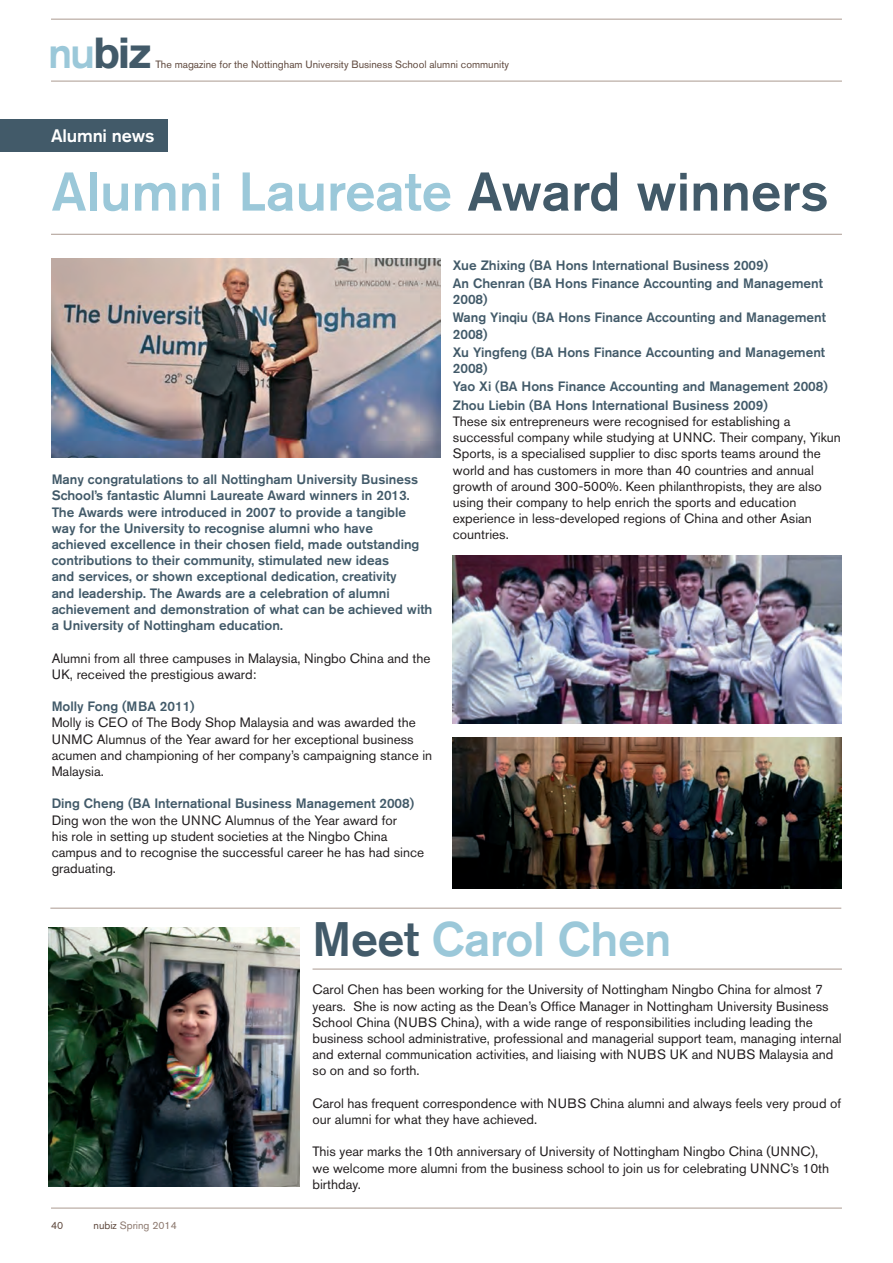
<style>
.page{position:relative;width:893px;height:1263px;background:#fff}
.page>*{position:absolute;margin:0;border:0;box-sizing:border-box;transform-origin:0 0}
.t1{font:500 54px "Akzidenz Grotesk BE";color:#9bc8d9}
.t2{font:500 48px "Akzidenz Grotesk BE";letter-spacing:-.01em;color:#9bc8d9}
.t3{font:700 43.05px "Akzidenz Grotesk BE";color:#425a69}
.t4{font:500 18px "Akzidenz Grotesk BE";letter-spacing:-.01em;color:#fff}
.t5{font:13.5px/16.2px "Akzidenz Grotesk BE";color:#231f20}
.t6{font:500 13.5px/16.2px "Akzidenz Grotesk BE";color:#425a69}
.t7{font:10.5px "Akzidenz Grotesk BE";color:#5f493e}
.t8{font:10.5px "Akzidenz Grotesk BE";color:#8c786e}
.s1{font-weight:500;color:#9bc8d9}
.s2{color:#425a69}
.s3{color:#5f493e}
</style>
<div class="page">
<hr style="left:51px;top:1208px;width:791px;height:1px;background:#ab9a90">
<hr style="left:51px;top:81px;width:791px;height:1px;background:#ab9a90">
<hr style="left:51px;top:19px;width:791px;height:1px;background:#ab9a90">
<hr style="left:50px;top:908px;width:791px;height:1px;background:#ab9a90">
<div style="left:0;top:119px;width:167px;height:33px;background:#425a69"></div>
<img style="left:453px;top:738px;width:389px;height:151px">
<img style="left:453px;top:555px;width:389px;height:168px">
<img style="left:51px;top:258px;width:389px;height:199px">
<img style="left:48px;top:928px;width:251px;height:258px">
<hr style="left:51px;top:234px;width:791px;height:1px;background:#ab9a90">
<hr style="left:313px;top:969px;width:529px;height:1px;background:#ab9a90">
<p class="t3" style="left:48px;top:28px;width:105px"><span class="s1">nu</span>biz</p>
<p class="t7" style="left:155px;top:58px;width:355px">The magazine for the Nottingham University Business School alumni community</p>
<p class="t4" style="left:51px;top:124px;width:105px">Alumni news</p>
<p class="t1" style="left:52px;top:159px;width:778px">Alumni Laureate <span class="s2">Award winners</span></p>
<p class="t6" style="left:52px;top:471px;width:382px">Many congratulations to all Nottingham University Business School’s fantastic Alumni Laureate Award winners in 2013.<br>The Awards were introduced in 2007 to provide a tangible way for the University to recognise alumni who have<br>achieved excellence in their chosen field, made outstanding contributions to their community, stimulated new ideas<br>and services, or shown exceptional dedication, creativity<br>and leadership. The Awards are a celebration of alumni achievement and demonstration of what can be achieved with a University of Nottingham education.</p>
<p class="t5" style="left:52px;top:650px;width:380px">Alumni from all three campuses in Malaysia, Ningbo China and the<br>UK, received the prestigious award:</p>
<p class="t6" style="left:52px;top:698px;width:145px">Molly Fong (MBA 2011)</p>
<p class="t5" style="left:52px;top:714px;width:382px">Molly is CEO of The Body Shop Malaysia and was awarded the UNMC Alumnus of the Year award for her exceptional business acumen and championing of her company’s campaigning stance in Malaysia.</p>
<p class="t6" style="left:52px;top:795px;width:364px">Ding Cheng (BA International Business Management 2008)</p>
<p class="t5" style="left:52px;top:812px;width:374px">Ding won the won the UNNC Alumnus of the Year award for<br>his role in setting up student societies at the Ningbo China campus and to recognise the successful career he has had since graduating.</p>
<p class="t6" style="left:453px;top:256px;width:317px">Xue Zhixing (BA Hons International Business 2009)</p>
<p class="t6" style="left:453px;top:275px;width:371px">An Chenran (BA Hons Finance Accounting and Management<br>2008)</p>
<p class="t6" style="left:453px;top:309px;width:375px">Wang Yinqiu (BA Hons Finance Accounting and Management<br>2008)</p>
<p class="t6" style="left:453px;top:344px;width:374px">Xu Yingfeng (BA Hons Finance Accounting and Management<br>2008)</p>
<p class="t6" style="left:453px;top:378px;width:376px">Yao Xi (BA Hons Finance Accounting and Management 2008)</p>
<p class="t6" style="left:453px;top:397px;width:317px">Zhou Liebin (BA Hons International Business 2009)</p>
<p class="t5" style="left:453px;top:413px;width:390px">These six entrepreneurs were recognised for establishing a successful company while studying at UNNC. Their company, Yikun Sports, is a specialised supplier to disc sports teams around the world and has customers in more than 40 countries and annual growth of around 300-500%. Keen philanthropists, they are also using their company to help enrich the sports and education experience in less-developed regions of China and other Asian countries.</p>
<p class="t2" style="left:313px;top:910px;width:360px"><span class="s2">Meet</span> Carol Chen</p>
<p class="t7" style="left:51px;top:1219px;width:14px">40</p>
<p class="t8" style="left:94px;top:1219px;width:85px"><span class="s3">nubiz</span> Spring 2014</p>
<p class="t5" style="left:313px;top:981px;width:531px">Carol Chen has been working for the University of Nottingham Ningbo China for almost 7 years. She is now acting as the Dean’s Office Manager in Nottingham University Business School China (NUBS China), with a wide range of responsibilities including leading the business school administrative, professional and managerial support team, managing internal and external communication activities, and liaising with NUBS UK and NUBS Malaysia and so on and so forth.</p>
<p class="t5" style="left:313px;top:1095px;width:530px">Carol has frequent correspondence with NUBS China alumni and always feels very proud of our alumni for what they have achieved.</p>
<p class="t5" style="left:313px;top:1143px;width:518px">This year marks the 10th anniversary of University of Nottingham Ningbo China (UNNC), we welcome more alumni from the business school to join us for celebrating UNNC’s 10th birthday.</p>
</div>
